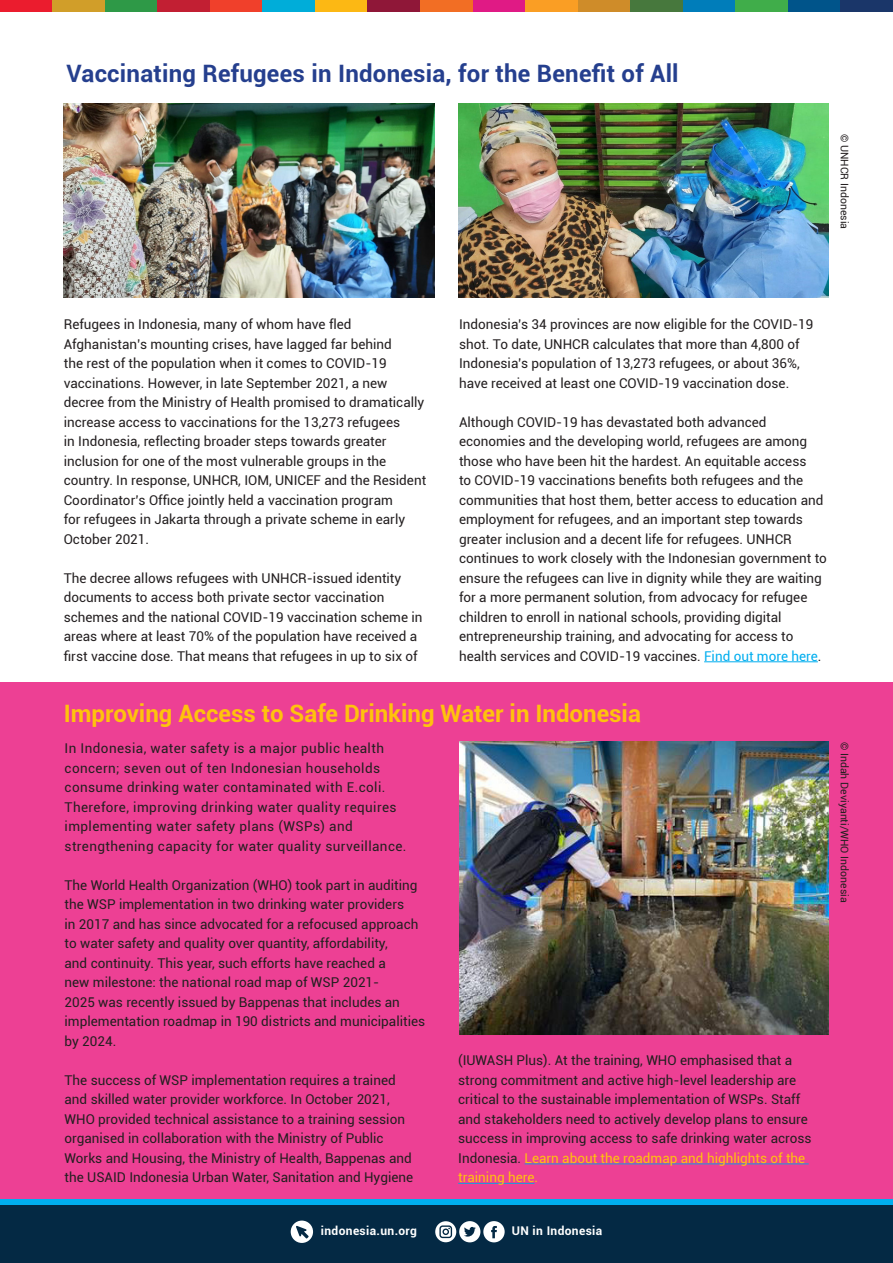
<style>
.page{position:relative;width:893px;height:1263px;background:#fff}
.page>*{position:absolute;margin:0;border:0;box-sizing:border-box;transform-origin:0 0}
.t1{font:700 24px "Roboto";letter-spacing:.01em;color:#253f8e}
.t2{font:700 24px "Roboto";color:#ffc20d}
.t3{font:13.5px/19.5px "Roboto";color:#231f20}
.t4{font:13.5px/19.5px "Roboto";letter-spacing:.03em;color:#231f20}
.t5{font:700 12px "Roboto";letter-spacing:.03em;color:#fff}
.t6{font:10.5px "Roboto";color:#231f20}
.s1{color:#00aeef}
.s2{color:#ffc20d}
</style>
<div class="page">
<div style="left:0;top:683px;width:893px;height:580px;background:#ed4094"></div>
<hr style="left:704px;top:661px;width:114px;height:1px;background:#00aeef">
<img style="left:64px;top:103px;width:371px;height:194px">
<img style="left:458px;top:103px;width:371px;height:195px">
<img style="left:460px;top:742px;width:369px;height:292px">
<hr style="left:525px;top:1163px;width:284px;height:1px;background:#179dd9">
<hr style="left:458px;top:1183px;width:76px;height:1px;background:#179dd9">
<div style="left:0;top:0;width:53px;height:12px;background:#eb1c2e"></div>
<div style="left:53px;top:0;width:52px;height:12px;background:#d19e29"></div>
<div style="left:105px;top:0;width:53px;height:12px;background:#2e9947"></div>
<div style="left:158px;top:0;width:52px;height:12px;background:#c21f33"></div>
<div style="left:210px;top:0;width:53px;height:12px;background:#f0402b"></div>
<div style="left:263px;top:0;width:52px;height:12px;background:#00add9"></div>
<div style="left:315px;top:0;width:53px;height:12px;background:#fcb814"></div>
<div style="left:368px;top:0;width:52px;height:12px;background:#8f1738"></div>
<div style="left:420px;top:0;width:53px;height:12px;background:#f26e24"></div>
<div style="left:473px;top:0;width:52px;height:12px;background:#e01a85"></div>
<div style="left:525px;top:0;width:53px;height:12px;background:#fa9e24"></div>
<div style="left:578px;top:0;width:52px;height:12px;background:#cf8c29"></div>
<div style="left:630px;top:0;width:53px;height:12px;background:#47783d"></div>
<div style="left:683px;top:0;width:52px;height:12px;background:#007dba"></div>
<div style="left:735px;top:0;width:53px;height:12px;background:#40ad4a"></div>
<div style="left:788px;top:0;width:52px;height:12px;background:#00548a"></div>
<div style="left:840px;top:0;width:53px;height:12px;background:#1a3669"></div>
<div style="left:0;top:1199px;width:893px;height:64px;background:#00aeef"></div>
<div style="left:0;top:1205px;width:893px;height:58px;background:#042944"></div>
<svg style="left:291px;top:1220px;width:22px;height:23px"></svg>
<svg style="left:435px;top:1221px;width:70px;height:21px"></svg>
<p class="t1" style="left:67px;top:56px;width:614px">Vaccinating Refugees in Indonesia, for the Benefit of All</p>
<p class="t6" style="left:852px;top:134px;width:96px;rotate:90deg">© UNHCR Indonesia</p>
<p class="t3" style="left:64px;top:314px;width:364px">Refugees in Indonesia, many of whom have fled Afghanistan’s mounting crises, have lagged far behind<br>the rest of the population when it comes to COVID-19 vaccinations. However, in late September 2021, a new decree from the Ministry of Health promised to dramatically increase access to vaccinations for the 13,273 refugees<br>in Indonesia, reflecting broader steps towards greater inclusion for one of the most vulnerable groups in the country. In response, UNHCR, IOM, UNICEF and the Resident Coordinator’s Office jointly held a vaccination program<br>for refugees in Jakarta through a private scheme in early October 2021.</p>
<p class="t3" style="left:64px;top:568px;width:360px">The decree allows refugees with UNHCR-issued identity documents to access both private sector vaccination schemes and the national COVID-19 vaccination scheme in areas where at least 70% of the population have received a first vaccine dose. That means that refugees in up to six of</p>
<p class="t3" style="left:459px;top:314px;width:356px">Indonesia’s 34 provinces are now eligible for the COVID-19 shot. To date, UNHCR calculates that more than 4,800 of Indonesia’s population of 13,273 refugees, or about 36%, have received at least one COVID-19 vaccination dose.</p>
<p class="t3" style="left:459px;top:412px;width:369px">Although COVID-19 has devastated both advanced economies and the developing world, refugees are among those who have been hit the hardest. An equitable access<br>to COVID-19 vaccinations benefits both refugees and the communities that host them, better access to education and employment for refugees, and an important step towards greater inclusion and a decent life for refugees. UNHCR continues to work closely with the Indonesian government to ensure the refugees can live in dignity while they are waiting for a more permanent solution, from advocacy for refugee children to enroll in national schools, providing digital entrepreneurship training, and advocating for access to health services and COVID-19 vaccines. <span class="s1">Find out more here</span>.</p>
<p class="t2" style="left:64px;top:696px;width:579px">Improving Access to Safe Drinking Water in Indonesia</p>
<p class="t4" style="left:65px;top:738px;width:344px">In Indonesia, water safety is a major public health concern; seven out of ten Indonesian households consume drinking water contaminated with E.coli.<br>Therefore, improving drinking water quality requires implementing water safety plans (WSPs) and strengthening capacity for water quality surveillance.</p>
<p class="t3" style="left:65px;top:875px;width:362px">The World Health Organization (WHO) took part in auditing the WSP implementation in two drinking water providers<br>in 2017 and has since advocated for a refocused approach to water safety and quality over quantity, affordability,<br>and continuity. This year, such efforts have reached a<br>new milestone: the national road map of WSP 2021-<br>2025 was recently issued by Bappenas that includes an implementation roadmap in 190 districts and municipalities by 2024.</p>
<p class="t3" style="left:65px;top:1070px;width:350px">The success of WSP implementation requires a trained and skilled water provider workforce. In October 2021, WHO provided technical assistance to a training session organised in collaboration with the Ministry of Public Works and Housing, the Ministry of Health, Bappenas and the USAID Indonesia Urban Water, Sanitation and Hygiene</p>
<p class="t3" style="left:458px;top:1050px;width:355px">(IUWASH Plus). At the training, WHO emphasised that a strong commitment and active high-level leadership are critical to the sustainable implementation of WSPs. Staff and stakeholders need to actively develop plans to ensure success in improving access to safe drinking water across Indonesia. <span class="s2">Learn about the roadmap and highlights of the training here.</span></p>
<p class="t6" style="left:852px;top:742px;width:162px;rotate:90deg">© Indah Deviyanti/WHO Indonesia</p>
<p class="t5" style="left:321px;top:1222px;width:97px">indonesia.un.org</p>
<p class="t5" style="left:512px;top:1222px;width:92px">UN in Indonesia</p>
</div>
